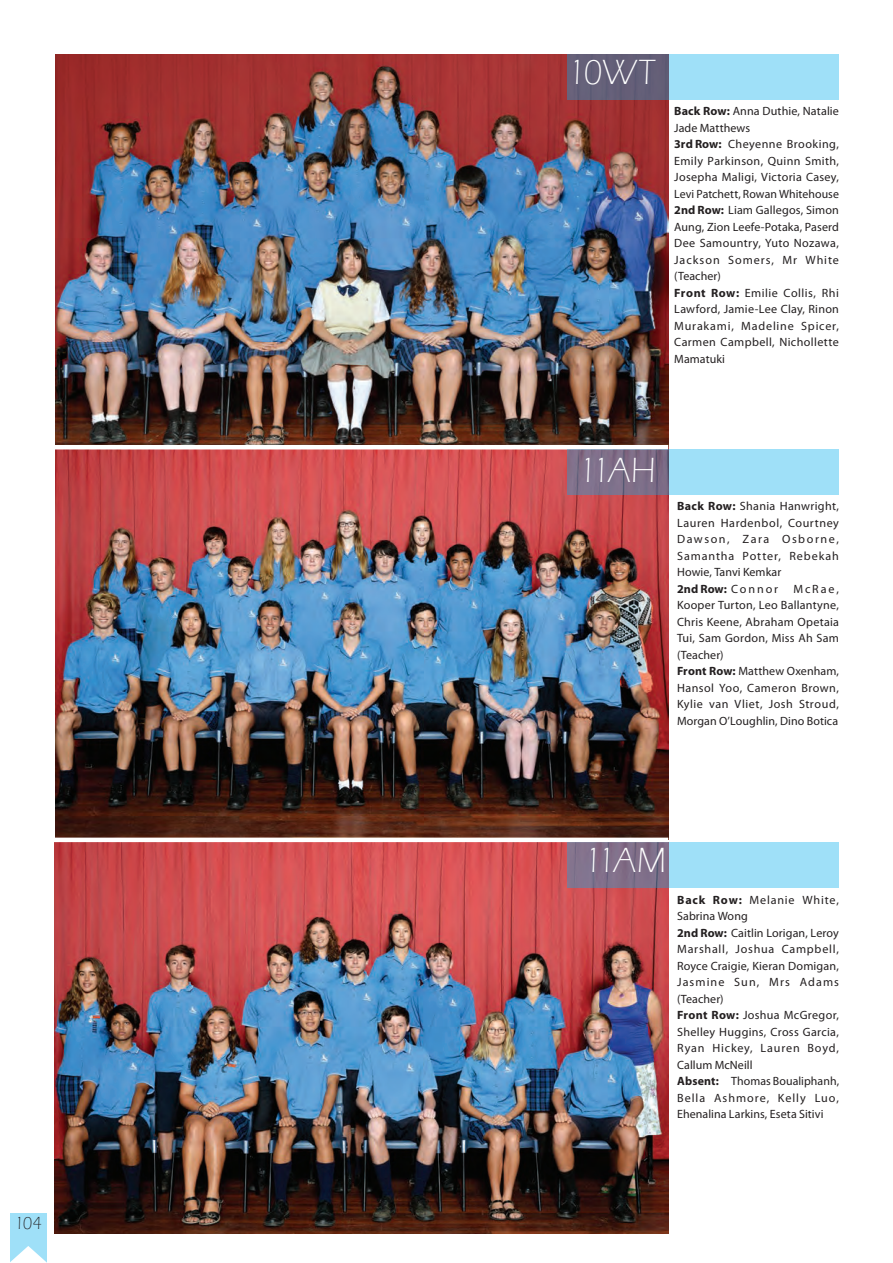
<style>
.page{position:relative;width:893px;height:1263px;background:#fff}
.page>*{position:absolute;margin:0;border:0;box-sizing:border-box;transform-origin:0 0}
.tutor_titles{font:300 36px "Eras ITC";letter-spacing:-.07em;color:#fff}
.t1{font:300 18px "Eras ITC";color:#231f20}
.Photos{font:12px/16.5px "Myriad Pro";letter-spacing:.02em;color:#231f20;text-align:justify}
.Photos-2{font:12px/16.5px "Myriad Pro";letter-spacing:.06em;color:#231f20}
.Photos-3{font:700 12px "Myriad Pro";letter-spacing:.005em;color:#231f20}
.s1{font-weight:700}
.s2{font-weight:400}
</style>
<div class="page">
<div style="left:10px;top:1213px;width:37px;height:50px;background:#9fe0f8"></div>
<svg style="left:10px;top:1246px;width:37px;height:17px"></svg>
<img style="left:56px;top:54px;width:612px;height:391px">
<img style="left:55px;top:449px;width:613px;height:389px">
<img style="left:54px;top:842px;width:614px;height:392px">
<svg style="left:567px;top:54px;width:272px;height:45px;background:#88afc7"></svg>
<svg style="left:567px;top:449px;width:272px;height:46px;background:#92b5ce"></svg>
<svg style="left:567px;top:842px;width:272px;height:45px;background:#93b5ce"></svg>
<h2 class="t1" style="left:15px;top:1213px;width:29px">104</h2>
<p class="tutor_titles" style="left:567px;top:52px;width:90px">10WT</p>
<p class="Photos" style="left:674px;top:103px;width:166px"><span class="s1">Back Row:</span> Anna Duthie, Natalie<br>Jade Matthews</p>
<p class="Photos" style="left:674px;top:136px;width:166px"><span class="s1">3rd Row:</span> Cheyenne Brooking, Emily Parkinson, Quinn Smith, Josepha Maligi, Victoria Casey, Levi Patchett, Rowan Whitehouse</p>
<p class="Photos" style="left:674px;top:202px;width:166px"><span class="s1">2nd Row:</span> Liam Gallegos, Simon Aung, Zion Leefe-Potaka, Paserd Dee Samountry, Yuto Nozawa, Jackson Somers, Mr White (Teacher)</p>
<p class="Photos" style="left:674px;top:284px;width:166px"><span class="s1">Front Row:</span> Emilie Collis, Rhi Lawford, Jamie-Lee Clay, Rinon Murakami, Madeline Spicer, Carmen Campbell, Nichollette Mamatuki</p>
<p class="tutor_titles" style="left:578px;top:451px;width:79px">11AH</p>
<p class="Photos" style="left:677px;top:497px;width:163px"><span class="s1">Back Row:</span> Shania Hanwright, Lauren Hardenbol, Courtney Dawson, Zara Osborne, Samantha Potter, Rebekah Howie, Tanvi Kemkar</p>
<p class="Photos-3" style="left:677px;top:581px;width:103px">2nd Row: <span class="s2">Connor</span></p>
<p class="Photos" style="left:677px;top:580px;width:163px;text-indent:116px">McRae, Kooper Turton, Leo Ballantyne, Chris Keene, Abraham Opetaia Tui, Sam Gordon, Miss Ah Sam (Teacher)</p>
<p class="Photos" style="left:677px;top:662px;width:163px"><span class="s1">Front Row:</span> Matthew Oxenham, Hansol Yoo, Cameron Brown, Kylie van Vliet, Josh Stroud, Morgan O’Loughlin, Dino Botica</p>
<p class="tutor_titles" style="left:584px;top:840px;width:84px">11AM</p>
<p class="Photos-2" style="left:677px;top:891px;width:163px"><span class="s1">Back Row:</span> Melanie White,<br>Sabrina Wong</p>
<p class="Photos" style="left:677px;top:924px;width:163px"><span class="s1">2nd Row:</span> Caitlin Lorigan, Leroy Marshall, Joshua Campbell, Royce Craigie, Kieran Domigan, Jasmine Sun, Mrs Adams (Teacher)</p>
<p class="Photos" style="left:677px;top:1007px;width:163px"><span class="s1">Front Row:</span> Joshua McGregor, Shelley Huggins, Cross Garcia, Ryan Hickey, Lauren Boyd, Callum McNeill</p>
<p class="Photos" style="left:677px;top:1073px;width:164px"><span class="s1">Absent:</span> Thomas Boualiphanh, Bella Ashmore, Kelly Luo, Ehenalina Larkins, Eseta Sitivi</p>
</div>
